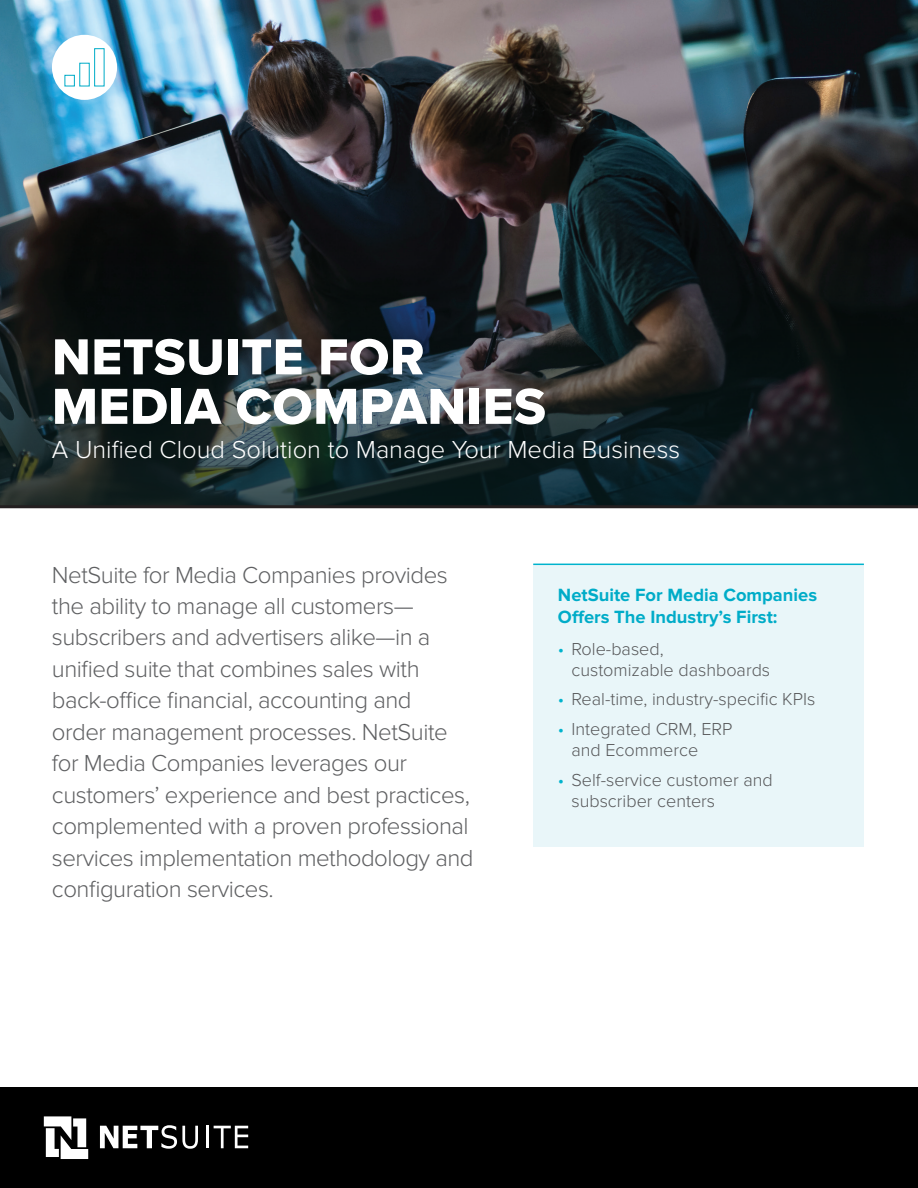
<style>
.page{position:relative;width:918px;height:1188px;background:#fff}
.page>*{position:absolute;margin:0;border:0;box-sizing:border-box;transform-origin:0 0}
.t1{font:52.5px/49.5px "Proxima Nova Extrabld";letter-spacing:.01em;color:#fff}
.t2{font:300 25.5px "Proxima Nova";color:#fff}
.t3{font:300 24px/31.5px "Proxima Nova";letter-spacing:-.02em;color:#5f6062}
.t4{font:700 18.3px/21.6px "Proxima Nova";color:#00acc8}
.t5{font:300 18px/21px "Proxima Nova";color:#57585a}
.s1{color:#00b3cd}
</style>
<div class="page">
<img style="left:0;top:0;width:918px;height:224px">
<div style="left:0;top:1087px;width:918px;height:101px;background:#000"></div>
<svg style="left:0;top:224px;width:918px;height:281px;background:#192225"></svg>
<svg style="left:44px;top:1116px;width:44px;height:43px"></svg>
<svg style="left:100px;top:1125px;width:98px;height:24px"></svg>
<hr style="left:206px;top:1126px;width:3px;height:22px;background:#fff">
<svg style="left:214px;top:1126px;width:34px;height:22px"></svg>
<div style="left:52px;top:35px;width:65px;height:65px;background:#fff;border-radius:50%"></div>
<div style="left:64px;top:75px;width:11px;height:12px;border:1px solid #00acc8"></div>
<div style="left:94px;top:48px;width:11px;height:39px;border:1px solid #00acc8"></div>
<div style="left:533px;top:564px;width:331px;height:283px;background:#e9f6f9"></div>
<hr style="left:533px;top:564px;width:331px;height:1px;background:#00b3cd">
<hr style="left:0;top:505px;width:918px;height:3px;background:#231f20">
<h1 class="t1" style="left:52px;top:335px;width:495px">NETSUITE FOR<br>MEDIA COMPANIES</h1>
<p class="t2" style="left:52px;top:434px;width:630px">A Unified Cloud Solution to Manage Your Media Business</p>
<p class="t3" style="left:52px;top:559px;width:423px">NetSuite for Media Companies provides the ability to manage all customers— subscribers and advertisers alike—in a unified suite that combines sales with back-office financial, accounting and<br>order management processes. NetSuite for Media Companies leverages our customers’ experience and best practices, complemented with a proven professional services implementation methodology and configuration services.</p>
<p class="t4" style="left:558px;top:585px;width:261px">NetSuite For Media Companies<br>Offers The Industry’s First:</p>
<p class="t5" style="left:571px;top:638px;width:200px;text-indent:-14px"><span class="s1">•</span> Role-based, customizable dashboards</p>
<p class="t5" style="left:558px;top:689px;width:259px"><span class="s1">•</span> Real-time, industry-specific KPIs</p>
<p class="t5" style="left:571px;top:719px;width:163px;text-indent:-14px"><span class="s1">•</span> Integrated CRM, ERP and Ecommerce</p>
<p class="t5" style="left:571px;top:769px;width:203px;text-indent:-14px"><span class="s1">•</span> Self-service customer and subscriber centers</p>
</div>
